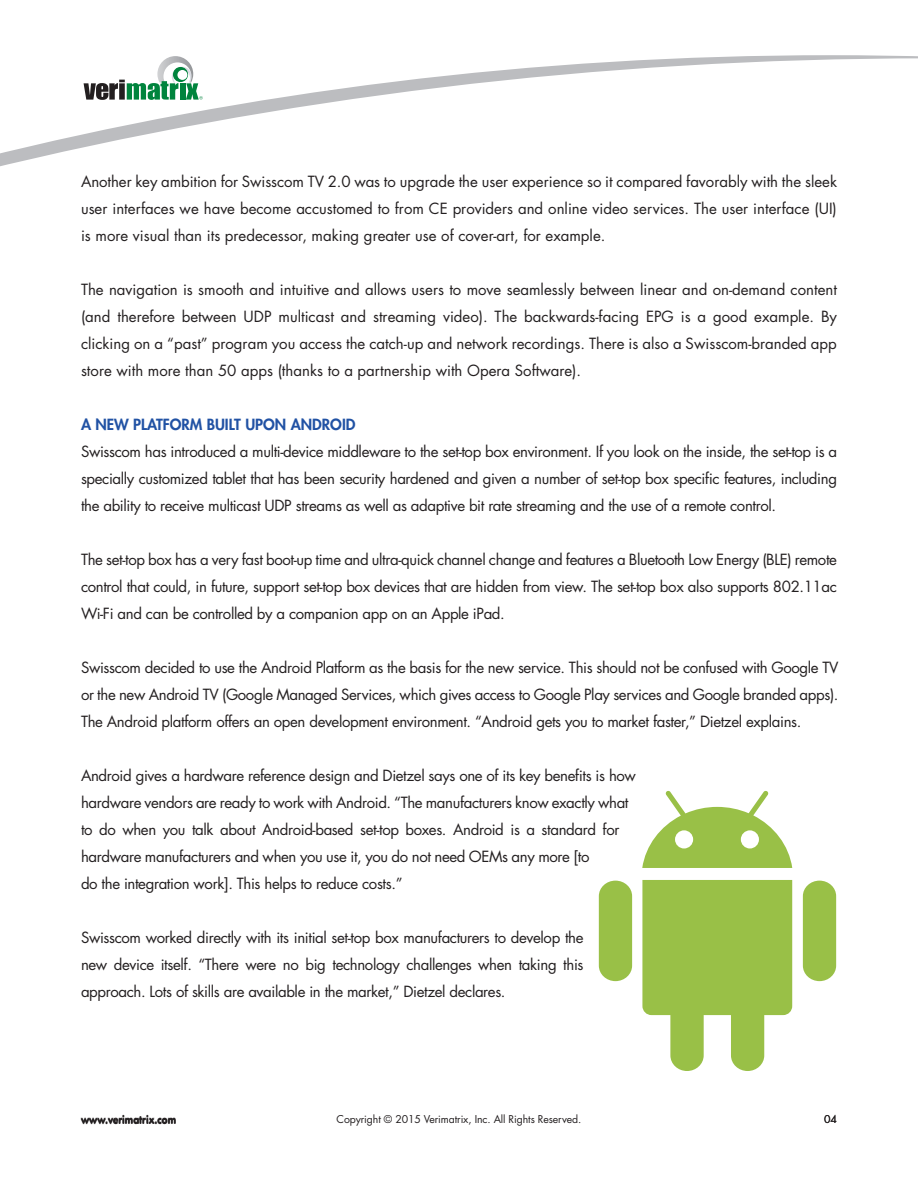
<style>
.page{position:relative;width:918px;height:1188px;background:#fff}
.page>*{position:absolute;margin:0;border:0;box-sizing:border-box;transform-origin:0 0}
.t1{font:15px/27px "Futura";letter-spacing:-.025em;color:#231f20;text-align:justify}
.t2{font:800 15px "Futura";color:#2152a4}
.t3{font:10.5px "Futura";letter-spacing:-.01em;color:#231f20}
.t4{font:800 10.5px "Futura";color:#231f20}
</style>
<div class="page">
<svg style="left:0;top:55px;width:918px;height:112px"></svg>
<svg style="left:642px;top:880px;width:150px;height:191px"></svg>
<div style="left:599px;top:881px;width:33px;height:100px;background:#99c047;border-radius:16px"></div>
<div style="left:803px;top:881px;width:33px;height:100px;background:#99c047;border-radius:16px"></div>
<svg style="left:642px;top:791px;width:150px;height:77px"></svg>
<p class="t1" style="left:81px;top:168px;width:758px">Another key ambition for Swisscom TV 2.0 was to upgrade the user experience so it compared favorably with the sleek user interfaces we have become accustomed to from CE providers and online video services. The user interface (UI) is more visual than its predecessor, making greater use of cover-art, for example.</p>
<p class="t1" style="left:81px;top:276px;width:758px">The navigation is smooth and intuitive and allows users to move seamlessly between linear and on-demand content (and therefore between UDP multicast and streaming video). The backwards-facing EPG is a good example. By clicking on a “past” program you access the catch-up and network recordings. There is also a Swisscom-branded app store with more than 50 apps (thanks to a partnership with Opera Software).</p>
<p class="t2" style="left:81px;top:415px;width:276px">A NEW PLATFORM BUILT UPON ANDROID</p>
<p class="t1" style="left:81px;top:438px;width:758px">Swisscom has introduced a multi-device middleware to the set-top box environment. If you look on the inside, the set-top is a specially customized tablet that has been security hardened and given a number of set-top box specific features, including the ability to receive multicast UDP streams as well as adaptive bit rate streaming and the use of a remote control.</p>
<p class="t1" style="left:81px;top:546px;width:758px">The set-top box has a very fast boot-up time and ultra-quick channel change and features a Bluetooth Low Energy (BLE) remote control that could, in future, support set-top box devices that are hidden from view. The set-top box also supports 802.11ac Wi-Fi and can be controlled by a companion app on an Apple iPad.</p>
<p class="t1" style="left:81px;top:654px;width:759px">Swisscom decided to use the Android Platform as the basis for the new service. This should not be confused with Google TV or the new Android TV (Google Managed Services, which gives access to Google Play services and Google branded apps).<br>The Android platform offers an open development environment. “Android gets you to market faster,” Dietzel explains.</p>
<p class="t1" style="left:81px;top:762px;width:557px;text-align:left">Android gives a hardware reference design and Dietzel says one of its key benefits is how hardware vendors are ready to work with Android. “The manufacturers know exactly what to do when you talk about Android-based set-top boxes. Android is a standard for hardware manufacturers and when you use it, you do not need OEMs any more [to<br>do the integration work]. This helps to reduce costs.”</p>
<p class="t1" style="left:81px;top:924px;width:504px">Swisscom worked directly with its initial set-top box manufacturers to develop the new device itself. “There were no big technology challenges when taking this approach. Lots of skills are available in the market,” Dietzel declares.</p>
<p class="t4" style="left:81px;top:1113px;width:97px">www.verimatrix.com</p>
<p class="t3" style="left:337px;top:1112px;width:246px">Copyright © 2015 Verimatrix, Inc. All Rights Reserved.</p>
<p class="t3" style="left:824px;top:1112px;width:14px">04</p>
</div>
